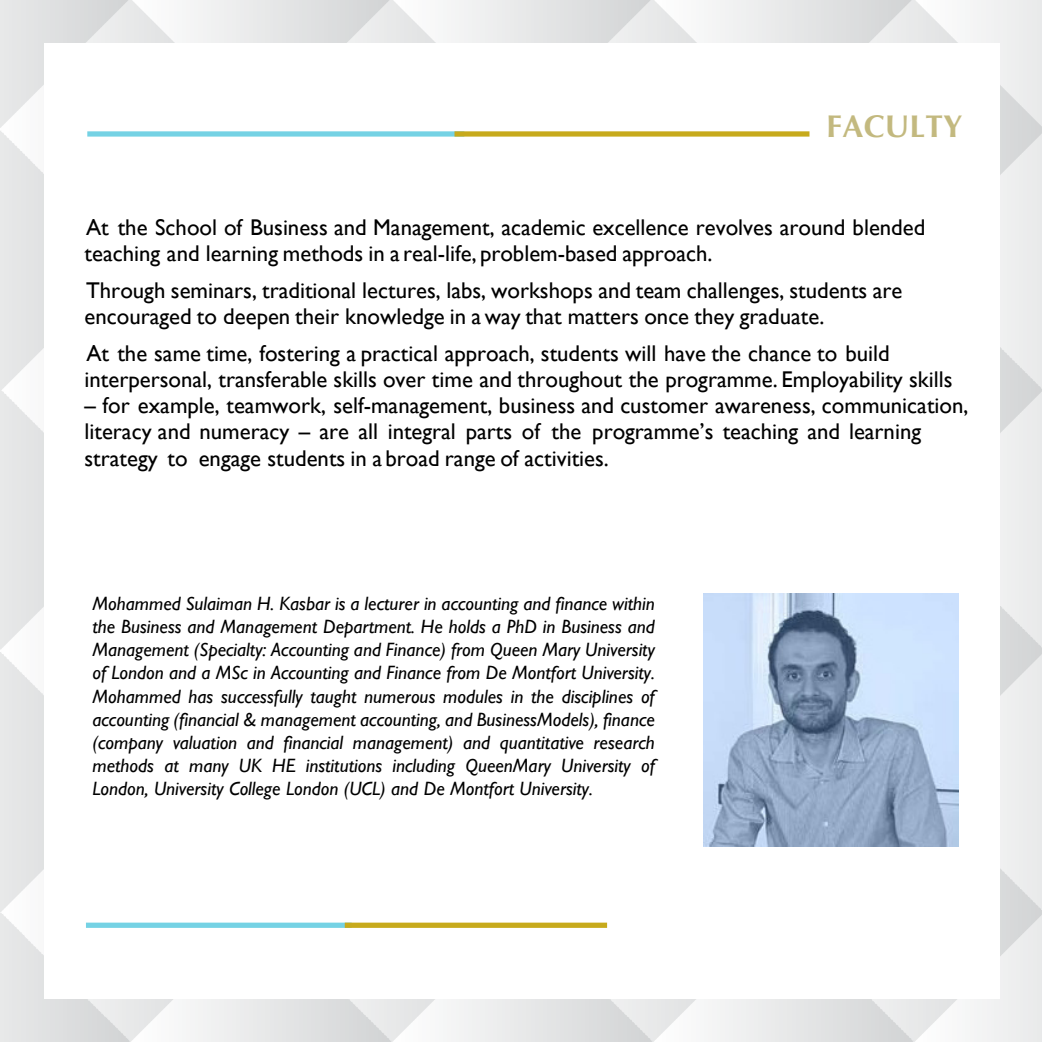
<style>
.page{position:relative;width:1042px;height:1042px;background:#fff}
.page>*{position:absolute;margin:0;border:0;box-sizing:border-box;transform-origin:0 0}
.t1{font:700 31.5px "Optima";letter-spacing:.005em;color:#c3b97f}
.t2{font:22.75px/26.2px "Gill Sans";color:#000}
.t3{font:italic 19.25px/23.1px "Gill Sans";color:#000;text-align:justify}
</style>
<div class="page">
<img style="left:1px;top:0;width:1040px;height:1041px">
<div style="left:44px;top:43px;width:955px;height:955px;background:#fff"></div>
<div style="left:87px;top:131px;width:377px;height:5px;background:#75d2e4"></div>
<div style="left:454px;top:131px;width:355px;height:5px;background:#c7aa1c"></div>
<div style="left:86px;top:922px;width:265px;height:5px;background:#75d2e4"></div>
<div style="left:345px;top:922px;width:262px;height:5px;background:#c7aa1c"></div>
<img style="left:703px;top:593px;width:255px;height:253px">
<h1 class="t1" style="left:826px;top:108px;width:137px">FACULTY</h1>
<p class="t2" style="left:84px;top:213px;width:842px">At the School of Business and Management, academic excellence revolves around blended teaching and learning methods in a real-life, problem-based approach.</p>
<p class="t2" style="left:85px;top:276px;width:819px">Through seminars, traditional lectures, labs, workshops and team challenges, students are encouraged to deepen their knowledge in a way that matters once they graduate.</p>
<p class="t2" style="left:84px;top:339px;width:869px">At the same time, fostering a practical approach, students will have the chance to build interpersonal, transferable skills over time and throughout the programme. Employability skills</p>
<p class="t2" style="left:84px;top:392px;width:885px">– for example, teamwork, self-management, business and customer awareness, communication, literacy and numeracy – are all integral parts of the programme’s teaching and learning strategy to engage students in a broad range of activities.</p>
<p class="t3" style="left:92px;top:592px;width:564px">Mohammed Sulaiman H. Kasbar is a lecturer in accounting and finance within the Business and Management Department. He holds a PhD in Business and Management (Specialty: Accounting and Finance) from Queen Mary University of London and a MSc in Accounting and Finance from De Montfort University.<br>Mohammed has successfully taught numerous modules in the disciplines of accounting (financial &amp; management accounting, and BusinessModels), finance (company valuation and financial management) and quantitative research methods at many UK HE institutions including QueenMary University of London, University College London (UCL) and De Montfort University.</p>
</div>
